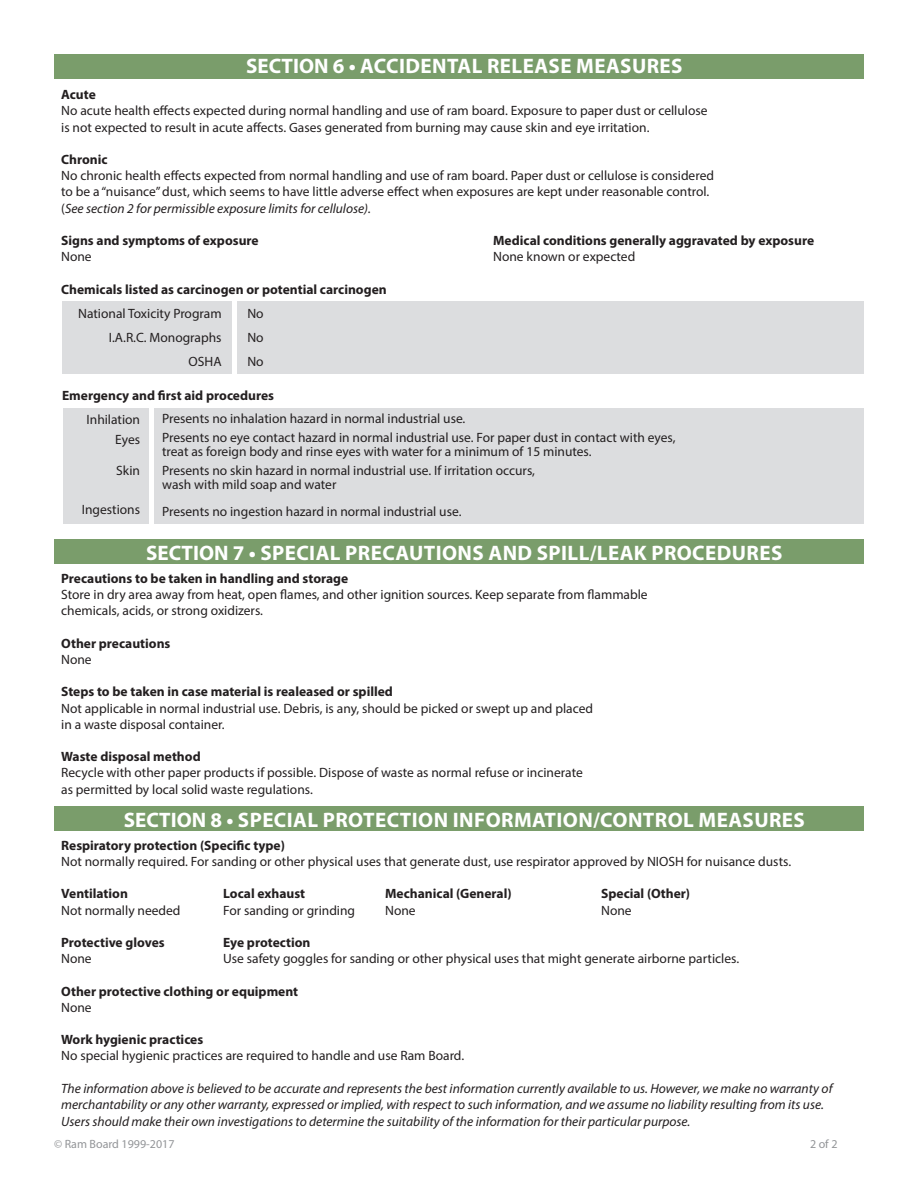
<style>
.page{position:relative;width:918px;height:1188px;background:#fff}
.page>*{position:absolute;margin:0;border:0;box-sizing:border-box;transform-origin:0 0}
.t1{font:700 21px "Myriad Pro";letter-spacing:.02em;color:#fff}
.t2{font:13.5px/16.2px "Myriad Pro";color:#231f20}
.t3{font:700 13.5px "Myriad Pro";color:#231f20}
.t4{font:italic 13.5px/16.2px "Myriad Pro";color:#231f20}
.t5{font:12px "Myriad Pro";color:#939598}
.s1{font-style:italic}
</style>
<div class="page">
<div style="left:64px;top:408px;width:800px;height:115px;background:#dcdddf"></div>
<hr style="left:150px;top:406px;width:4px;height:121px;background:#fff">
<div style="left:62px;top:301px;width:802px;height:72px;background:#dcdddf"></div>
<div style="left:54px;top:54px;width:810px;height:24px;background:#7a9d6b"></div>
<div style="left:54px;top:540px;width:810px;height:24px;background:#7a9d6b"></div>
<div style="left:54px;top:806px;width:810px;height:25px;background:#7a9d6b"></div>
<div style="left:232px;top:298px;width:5px;height:84px;background:#fff"></div>
<p class="t1" style="left:246px;top:52px;width:438px">SECTION 6 • ACCIDENTAL RELEASE MEASURES</p>
<p class="t3" style="left:61px;top:86px;width:36px">Acute</p>
<p class="t2" style="left:61px;top:103px;width:648px">No acute health effects expected during normal handling and use of ram board. Exposure to paper dust or cellulose is not expected to result in acute affects. Gases generated from burning may cause skin and eye irritation.</p>
<p class="t3" style="left:61px;top:151px;width:48px">Chronic</p>
<p class="t2" style="left:61px;top:167px;width:654px">No chronic health effects expected from normal handling and use of ram board. Paper dust or cellulose is considered to be a “nuisance” dust, which seems to have little adverse effect when exposures are kept under reasonable control. (<span class="s1">See section 2 for permissible exposure limits for cellulose).</span></p>
<p class="t3" style="left:61px;top:232px;width:199px">Signs and symptoms of exposure</p>
<p class="t3" style="left:493px;top:232px;width:322px">Medical conditions generally aggravated by exposure</p>
<p class="t2" style="left:61px;top:248px;width:32px">None</p>
<p class="t2" style="left:493px;top:248px;width:144px">None known or expected</p>
<p class="t3" style="left:61px;top:280px;width:327px">Chemicals listed as carcinogen or potential carcinogen</p>
<p class="t2" style="left:78px;top:305px;width:145px">National Toxicity Program</p>
<p class="t2" style="left:247px;top:305px;width:18px">No</p>
<p class="t2" style="left:109px;top:329px;width:114px">I.A.R.C. Monographs</p>
<p class="t2" style="left:247px;top:329px;width:18px">No</p>
<p class="t2" style="left:189px;top:353px;width:35px">OSHA</p>
<p class="t2" style="left:247px;top:353px;width:18px">No</p>
<p class="t3" style="left:62px;top:387px;width:213px">Emergency and first aid procedures</p>
<p class="t2" style="left:86px;top:412px;width:55px">Inhilation</p>
<p class="t2" style="left:115px;top:431px;width:26px">Eyes</p>
<p class="t2" style="left:116px;top:463px;width:25px">Skin</p>
<p class="t2" style="left:82px;top:502px;width:60px">Ingestions</p>
<p class="t2" style="left:162px;top:410px;width:305px">Presents no inhalation hazard in normal industrial use.</p>
<p class="t2" style="left:162px;top:431px;width:515px;line-height:13.5px">Presents no eye contact hazard in normal industrial use. For paper dust in contact with eyes, treat as foreign body and rinse eyes with water for a minimum of 15 minutes.</p>
<p class="t2" style="left:162px;top:463px;width:374px">Presents no skin hazard in normal industrial use. If irritation occurs,</p>
<p class="t2" style="left:162px;top:476px;width:176px">wash with mild soap and water</p>
<p class="t2" style="left:162px;top:503px;width:301px">Presents no ingestion hazard in normal industrial use.</p>
<p class="t1" style="left:146px;top:539px;width:638px">SECTION 7 • SPECIAL PRECAUTIONS AND SPILL/LEAK PROCEDURES</p>
<p class="t3" style="left:61px;top:570px;width:289px">Precautions to be taken in handling and storage</p>
<p class="t2" style="left:61px;top:586px;width:588px">Store in dry area away from heat, open flames, and other ignition sources. Keep separate from flammable chemicals, acids, or strong oxidizers.</p>
<p class="t3" style="left:61px;top:635px;width:111px">Other precautions</p>
<p class="t2" style="left:61px;top:651px;width:32px">None</p>
<p class="t3" style="left:61px;top:683px;width:333px">Steps to be taken in case material is realeased or spilled</p>
<p class="t2" style="left:61px;top:700px;width:533px">Not applicable in normal industrial use. Debris, is any, should be picked or swept up and placed in a waste disposal container.</p>
<p class="t3" style="left:61px;top:748px;width:141px">Waste disposal method</p>
<p class="t2" style="left:61px;top:765px;width:523px">Recycle with other paper products if possible. Dispose of waste as normal refuse or incinerate</p>
<p class="t2" style="left:61px;top:781px;width:253px">as permitted by local solid waste regulations.</p>
<p class="t1" style="left:124px;top:806px;width:683px">SECTION 8 • SPECIAL PROTECTION INFORMATION/CONTROL MEASURES</p>
<p class="t3" style="left:61px;top:836px;width:225px">Respiratory protection (Specific type)</p>
<p class="t2" style="left:61px;top:853px;width:731px">Not normally required. For sanding or other physical uses that generate dust, use respirator approved by NIOSH for nuisance dusts.</p>
<p class="t3" style="left:61px;top:885px;width:68px">Ventilation</p>
<p class="t3" style="left:223px;top:885px;width:84px">Local exhaust</p>
<p class="t3" style="left:385px;top:885px;width:128px">Mechanical (General)</p>
<p class="t3" style="left:601px;top:885px;width:91px">Special (Other)</p>
<p class="t2" style="left:61px;top:902px;width:121px">Not normally needed</p>
<p class="t2" style="left:223px;top:902px;width:133px">For sanding or grinding</p>
<p class="t2" style="left:385px;top:902px;width:32px">None</p>
<p class="t2" style="left:601px;top:902px;width:32px">None</p>
<p class="t3" style="left:61px;top:934px;width:105px">Protective gloves</p>
<p class="t3" style="left:223px;top:934px;width:89px">Eye protection</p>
<p class="t2" style="left:61px;top:950px;width:32px">None</p>
<p class="t2" style="left:223px;top:950px;width:517px">Use safety goggles for sanding or other physical uses that might generate airborne particles.</p>
<p class="t3" style="left:61px;top:982px;width:239px">Other protective clothing or equipment</p>
<p class="t2" style="left:61px;top:999px;width:32px">None</p>
<p class="t3" style="left:61px;top:1031px;width:144px">Work hygienic practices</p>
<p class="t2" style="left:61px;top:1048px;width:405px">No special hygienic practices are required to handle and use Ram Board.</p>
<p class="t4" style="left:61px;top:1080px;width:773px">The information above is believed to be accurate and represents the best information currently available to us. However, we make no warranty of</p>
<p class="t4" style="left:61px;top:1096px;width:764px">merchantability or any other warranty, expressed or implied, with respect to such information, and we assume no liability resulting from its use.<br>Users should make their own investigations to determine the suitability of the information for their particular purpose.</p>
<p class="t5" style="left:54px;top:1136px;width:122px">© Ram Board 1999-2017</p>
<p class="t5" style="left:810px;top:1136px;width:29px">2 of 2</p>
</div>
